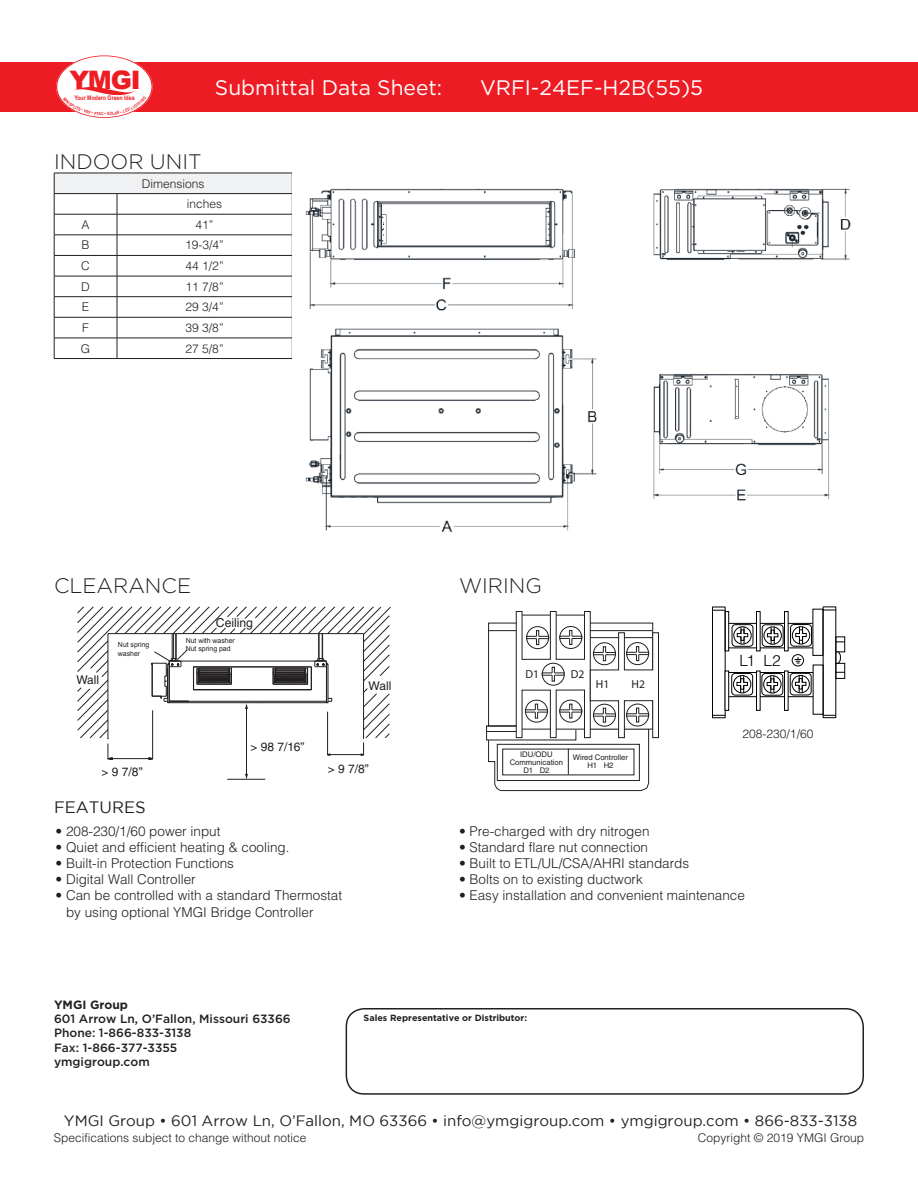
<style>
.page{position:relative;width:918px;height:1188px;background:#fff}
.page>*{position:absolute;margin:0;border:0;box-sizing:border-box;transform-origin:0 0}
.t1{font:900 25.5px "Arial";color:#ee1d23}
.t2{font:21px "Gotham";color:#fff}
.t3{font:300 21px "Gotham";color:#231f20}
.t4{font:16.5px "Gotham";color:#231f20}
.t5{font:300 15.45px "Helvetica LT Std";color:#000}
.t6{font:15px "Gotham";color:#231f20}
.t7{font:300 13.5px/16.2px "Helvetica LT Std";color:#231f20}
.t8{font:12.3px "Helvetica LT Std";color:#231f20}
.t9{font:300 12px "Helvetica LT Std";color:#231f20}
.t10{font:500 12px/14.4px "Gotham";color:#231f20}
.t11{font:12px "Helvetica LT Std";color:#231f20}
.t12{font:11.55px "Myriad Pro";color:#231f20}
.t13{font:700 9px "Gotham";color:#231f20}
.t14{font:7.65px/7.6px "Helvetica LT Std";color:#231f20;text-align:center}
.t15{font:7.05px/7.9px "Arial";letter-spacing:-.005em;color:#231f20}
.t16{font:700 6.3px "Arial Narrow";color:#ee1d23}
.s1{font-weight:700}
</style>
<div class="page">
<div style="left:0;top:62px;width:918px;height:50px;background:#ed1c24"></div>
<div style="left:54px;top:173px;width:238px;height:21px;background:#f0f1f2"></div>
<hr style="left:54px;top:173px;width:63px;height:1px;background:#231f20">
<hr style="left:117px;top:173px;width:175px;height:1px;background:#231f20">
<hr style="left:54px;top:193px;width:63px;height:1px;background:#231f20">
<hr style="left:117px;top:193px;width:175px;height:1px;background:#231f20">
<hr style="left:54px;top:214px;width:63px;height:1px;background:#231f20">
<hr style="left:117px;top:214px;width:175px;height:1px;background:#231f20">
<hr style="left:54px;top:235px;width:63px;height:1px;background:#231f20">
<hr style="left:117px;top:235px;width:175px;height:1px;background:#231f20">
<hr style="left:54px;top:255px;width:63px;height:1px;background:#231f20">
<hr style="left:117px;top:255px;width:175px;height:1px;background:#231f20">
<hr style="left:54px;top:276px;width:63px;height:1px;background:#231f20">
<hr style="left:117px;top:276px;width:175px;height:1px;background:#231f20">
<hr style="left:54px;top:296px;width:63px;height:1px;background:#231f20">
<hr style="left:117px;top:296px;width:175px;height:1px;background:#231f20">
<hr style="left:54px;top:317px;width:63px;height:1px;background:#231f20">
<hr style="left:117px;top:317px;width:175px;height:1px;background:#231f20">
<hr style="left:54px;top:338px;width:63px;height:1px;background:#231f20">
<svg style="left:54px;top:173px;width:1px;height:185px"></svg>
<hr style="left:117px;top:338px;width:175px;height:1px;background:#231f20">
<svg style="left:117px;top:194px;width:1px;height:164px"></svg>
<hr style="left:54px;top:358px;width:63px;height:1px;background:#231f20">
<hr style="left:117px;top:358px;width:175px;height:1px;background:#231f20">
<div style="left:346px;top:1008px;width:518px;height:87px;border:2px solid #231f20;border-radius:18px"></div>
<img style="left:305px;top:187px;width:546px;height:345px">
<hr style="left:246px;top:708px;width:1px;height:67px;background:#231f20">
<svg style="left:77px;top:606px;width:314px;height:154px"></svg>
<svg style="left:245px;top:774px;width:3px;height:5px"></svg>
<hr style="left:227px;top:779px;width:38px;height:1px;background:#231f20">
<div style="left:486px;top:726px;width:90px;height:14px;border:1px solid #231f20"></div>
<div style="left:486px;top:726px;width:34px;height:6px;border:1px solid #231f20"></div>
<svg style="left:488px;top:611px;width:171px;height:180px"></svg>
<div style="left:497px;top:744px;width:143px;height:37px;border:1px solid #231f20"></div>
<div style="left:712px;top:607px;width:14px;height:111px;border:1px solid #000"></div>
<div style="left:725px;top:611px;width:4px;height:40px;border:1px solid #000"></div>
<div style="left:725px;top:671px;width:4px;height:40px;border:1px solid #000"></div>
<hr style="left:729px;top:696px;width:84px;height:1px;background:#000">
<hr style="left:729px;top:623px;width:84px;height:1px;background:#000">
<div style="left:732px;top:673px;width:21px;height:22px;border:1px solid #000;border-radius:3px"></div>
<div style="left:733px;top:675px;width:18px;height:18px;border:1px solid #000;border-radius:50%"></div>
<svg style="left:737px;top:676px;width:11px;height:17px"></svg>
<hr style="left:728px;top:672px;width:85px;height:1px;background:#000">
<hr style="left:728px;top:648px;width:85px;height:1px;background:#000">
<div style="left:836px;top:636px;width:9px;height:16px;border:1px solid #000"></div>
<div style="left:836px;top:663px;width:9px;height:16px;border:1px solid #000"></div>
<svg style="left:836px;top:651px;width:5px;height:13px"></svg>
<div style="left:823px;top:606px;width:13px;height:112px;border:1px solid #000"></div>
<hr style="left:757px;top:612px;width:3px;height:39px;background:#fff">
<div style="left:756px;top:611px;width:5px;height:40px;border:1px solid #000"></div>
<hr style="left:785px;top:612px;width:3px;height:39px;background:#fff">
<div style="left:784px;top:611px;width:5px;height:40px;border:1px solid #000"></div>
<div style="left:762px;top:673px;width:21px;height:22px;border:1px solid #000;border-radius:3px"></div>
<div style="left:764px;top:676px;width:17px;height:17px;border:1px solid #000;border-radius:50%"></div>
<svg style="left:767px;top:676px;width:11px;height:17px"></svg>
<div style="left:790px;top:673px;width:21px;height:22px;border:1px solid #000;border-radius:3px"></div>
<div style="left:792px;top:675px;width:18px;height:18px;border:1px solid #000;border-radius:50%"></div>
<svg style="left:795px;top:676px;width:11px;height:17px"></svg>
<hr style="left:757px;top:671px;width:3px;height:39px;background:#fff">
<div style="left:756px;top:671px;width:5px;height:40px;border:1px solid #000"></div>
<hr style="left:785px;top:671px;width:3px;height:39px;background:#fff">
<div style="left:784px;top:671px;width:5px;height:40px;border:1px solid #000"></div>
<svg style="left:712px;top:610px;width:13px;height:1px"></svg>
<svg style="left:823px;top:610px;width:13px;height:1px"></svg>
<svg style="left:712px;top:715px;width:13px;height:1px"></svg>
<svg style="left:823px;top:715px;width:13px;height:1px"></svg>
<div style="left:732px;top:624px;width:21px;height:23px;border:1px solid #000;border-radius:3px"></div>
<div style="left:734px;top:627px;width:17px;height:17px;border:1px solid #000;border-radius:50%"></div>
<svg style="left:737px;top:627px;width:11px;height:17px"></svg>
<div style="left:762px;top:625px;width:21px;height:22px;border:1px solid #000;border-radius:3px"></div>
<div style="left:764px;top:627px;width:17px;height:17px;border:1px solid #000;border-radius:50%"></div>
<svg style="left:767px;top:627px;width:11px;height:17px"></svg>
<div style="left:790px;top:624px;width:22px;height:22px;border:1px solid #000;border-radius:3px"></div>
<div style="left:792px;top:627px;width:18px;height:17px;border:1px solid #000;border-radius:50%"></div>
<svg style="left:796px;top:627px;width:10px;height:17px"></svg>
<div style="left:792px;top:654px;width:12px;height:12px;border:1px solid #000;border-radius:50%"></div>
<svg style="left:795px;top:657px;width:6px;height:7px"></svg>
<svg style="left:56px;top:55px;width:97px;height:63px"></svg>
<p class="t1" style="left:69px;top:61px;width:73px">YMGI</p>
<p class="t16" style="left:74px;top:93px;width:62px">Your Modern Green Idea</p>
<p class="t2" style="left:215px;top:74px;width:229px">Submittal Data Sheet:</p>
<p class="t2" style="left:480px;top:74px;width:224px">VRFI-24EF-H2B(55)5</p>
<p class="t3" style="left:54px;top:148px;width:149px">INDOOR UNIT</p>
<p class="t9" style="left:142px;top:176px;width:64px">Dimensions</p>
<p class="t9" style="left:187px;top:196px;width:37px">inches</p>
<p class="t9" style="left:82px;top:217px;width:10px">A</p>
<p class="t9" style="left:196px;top:217px;width:20px">41”</p>
<p class="t9" style="left:82px;top:238px;width:10px">B</p>
<p class="t9" style="left:185px;top:238px;width:40px">19-3/4”</p>
<p class="t9" style="left:81px;top:258px;width:10px">C</p>
<p class="t9" style="left:186px;top:258px;width:40px">44 1/2”</p>
<p class="t9" style="left:81px;top:279px;width:10px">D</p>
<p class="t9" style="left:186px;top:279px;width:40px">11 7/8”</p>
<p class="t9" style="left:82px;top:300px;width:9px">E</p>
<p class="t9" style="left:186px;top:300px;width:40px">29 3/4”</p>
<p class="t9" style="left:82px;top:320px;width:8px">F</p>
<p class="t9" style="left:186px;top:320px;width:40px">39 3/8”</p>
<p class="t9" style="left:81px;top:341px;width:11px">G</p>
<p class="t9" style="left:186px;top:341px;width:40px">27 5/8”</p>
<p class="t3" style="left:54px;top:572px;width:139px">CLEARANCE</p>
<p class="t3" style="left:459px;top:572px;width:84px">WIRING</p>
<p class="t8" style="left:216px;top:615px;width:39px">Ceiling</p>
<p class="t15" style="left:186px;top:637px;width:51px">Nut with washer<br>Nut spring pad</p>
<p class="t11" style="left:76px;top:673px;width:24px">Wall</p>
<p class="t11" style="left:369px;top:679px;width:24px">Wall</p>
<p class="t15" style="left:118px;top:640px;width:33px;line-height:8.4px">Nut spring washer</p>
<p class="t12" style="left:525px;top:667px;width:15px">D1</p>
<p class="t12" style="left:571px;top:667px;width:15px">D2</p>
<p class="t12" style="left:596px;top:677px;width:15px">H1</p>
<p class="t12" style="left:632px;top:677px;width:15px">H2</p>
<p class="t11" style="left:250px;top:740px;width:55px">&gt; 98 7/16”</p>
<p class="t11" style="left:102px;top:765px;width:43px">&gt; 9 7/8”</p>
<p class="t11" style="left:328px;top:762px;width:43px">&gt; 9 7/8”</p>
<p class="t14" style="left:510px;top:751px;width:55px">IDU/ODU<br>Communication<br>D1 D2</p>
<p class="t14" style="left:573px;top:754px;width:57px">Wired Controller<br>H1 H2</p>
<p class="t5" style="left:740px;top:651px;width:43px">L1 L2</p>
<p class="t9" style="left:743px;top:726px;width:72px">208-230/1/60</p>
<p class="t4" style="left:54px;top:798px;width:93px">FEATURES</p>
<p class="t7" style="left:56px;top:823px;width:167px">• 208-230/1/60 power input</p>
<p class="t7" style="left:56px;top:839px;width:236px">• Quiet and efficient heating &amp; cooling.</p>
<p class="t7" style="left:56px;top:855px;width:180px">• Built-in Protection Functions</p>
<p class="t7" style="left:56px;top:871px;width:142px">• Digital Wall Controller</p>
<p class="t7" style="left:66px;top:887px;width:278px;text-indent:-10px">• Can be controlled with a standard Thermostat by using optional YMGI Bridge Controller</p>
<p class="t7" style="left:459px;top:823px;width:192px">• Pre-charged with dry nitrogen</p>
<p class="t7" style="left:459px;top:839px;width:191px">• Standard flare nut connection</p>
<p class="t7" style="left:459px;top:855px;width:232px">• Built to ETL/UL/CSA/AHRI standards</p>
<p class="t7" style="left:459px;top:871px;width:185px">• Bolts on to existing ductwork</p>
<p class="t7" style="left:459px;top:887px;width:287px">• Easy installation and convenient maintenance</p>
<p class="t10" style="left:54px;top:997px;width:238px"><span class="s1">YMGI Group<br></span>601 Arrow Ln, O’Fallon, Missouri 63366</p>
<p class="t10" style="left:54px;top:1026px;width:139px">Phone: 1-866-833-3138</p>
<p class="t10" style="left:54px;top:1040px;width:125px">Fax: 1-866-377-3355</p>
<p class="t10" style="left:54px;top:1055px;width:97px">ymgigroup.com</p>
<p class="t13" style="left:364px;top:1012px;width:165px">Sales Representative or Distributor:</p>
<p class="t6" style="left:64px;top:1112px;width:795px">YMGI Group • 601 Arrow Ln, O’Fallon, MO 63366 • info@ymgigroup.com • ymgigroup.com • 866-833-3138</p>
<p class="t9" style="left:54px;top:1130px;width:254px">Specifications subject to change without notice</p>
<p class="t9" style="left:698px;top:1130px;width:168px">Copyright © 2019 YMGI Group</p>
</div>
